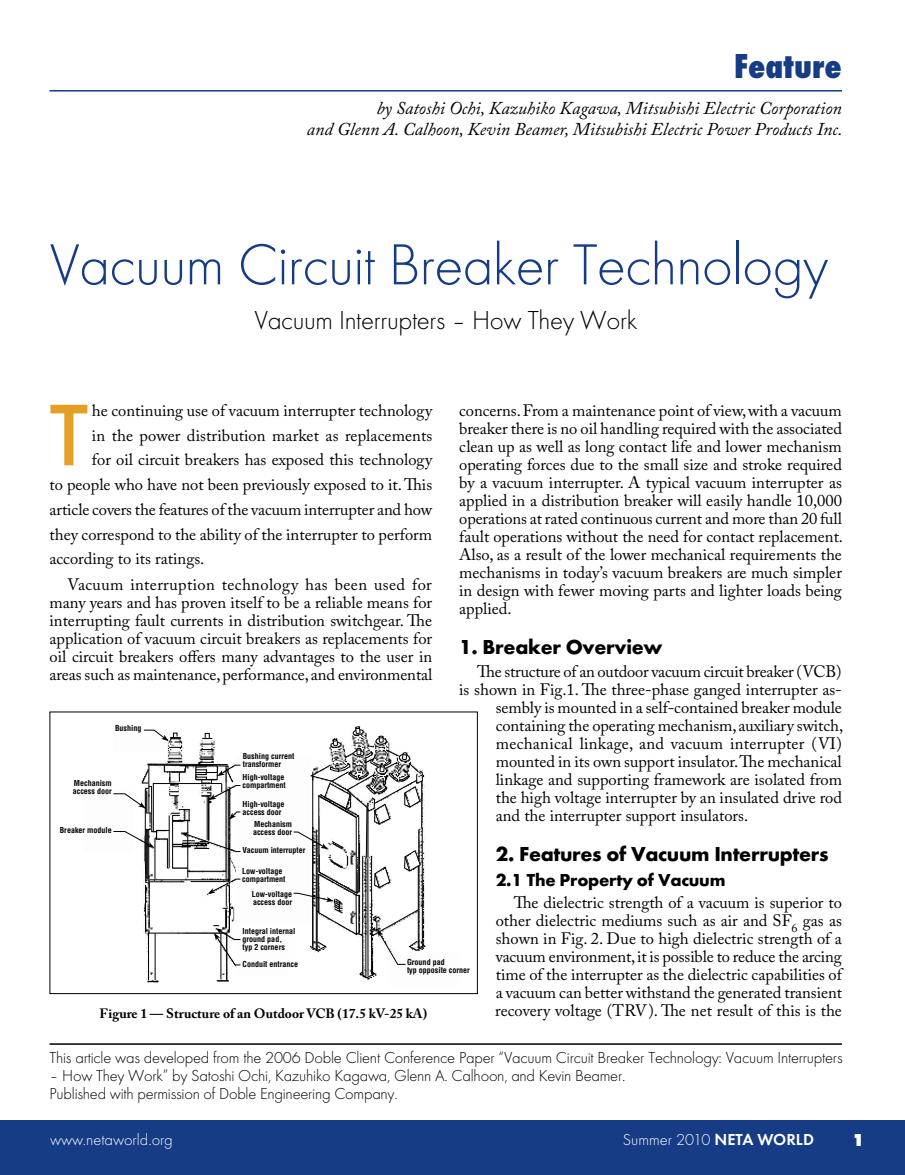
<style>
.page{position:relative;width:905px;height:1175px;background:#fff}
.page>*{position:absolute;margin:0;border:0;box-sizing:border-box;transform-origin:0 0}
.t1{font:500 90.75px "Futura TOT";color:#e4a024}
.t2{font:300 60px "Futura TOT";letter-spacing:-.015em;color:#153c85}
.t3{font:36px "Futura TOT Ext Bol Con";color:#153c85}
.t4{font:300 27px "Futura TOT";letter-spacing:-.015em;color:#000}
.t5{font:700 21px "Futura TOT";letter-spacing:-.015em;color:#000}
.t6{font:italic 18px/21px "Adobe Caslon Pro";color:#000;text-align:right}
.t7{font:700 18px "Futura TOT";letter-spacing:-.015em;color:#000}
.t8{font:700 expanded 18px "Futura TOT";color:#fff}
.t9{font:16.5px/18px "Adobe Caslon Pro";color:#000;text-align:justify}
.t10{font:300 16.5px/18px "Futura TOT";letter-spacing:-.015em;color:#000}
.t11{font:16.5px "Adobe Caslon Pro";letter-spacing:.02em;color:#000}
.t12{font:300 16.5px "Futura TOT";color:#fff}
.t13{font:700 13.5px "Adobe Caslon Pro";color:#000}
.t14{font:700 condensed 7.95px/7.9px "Helvetica";color:#000}
.s1{font-family:"Futura TOT Dem";font-weight:400}
</style>
<div class="page">
<div style="left:0;top:1120px;width:904px;height:54px;background:#153c85"></div>
<hr style="left:50px;top:90px;width:792px;height:2px;background:#153c85">
<hr style="left:50px;top:1043px;width:792px;height:1px;background:#000">
<img style="left:147px;top:732px;width:225px;height:251px">
<div style="left:236px;top:755px;width:74px;height:169px;background:#fdfdfd"></div>
<div style="left:113px;top:727px;width:54px;height:24px;background:#fdfdfd"></div>
<div style="left:236px;top:933px;width:53px;height:41px;background:#fdfdfd"></div>
<svg style="left:202px;top:733px;width:10px;height:6px"></svg>
<svg style="left:143px;top:729px;width:38px;height:12px"></svg>
<svg style="left:113px;top:758px;width:128px;height:224px"></svg>
<svg style="left:293px;top:726px;width:133px;height:252px"></svg>
<div style="left:50px;top:711px;width:428px;height:283px;border:1px solid #000"></div>
<h3 class="t3" style="left:734px;top:46px;width:109px">Feature</h3>
<p class="t6" style="left:307px;top:97px;width:537px">by Satoshi Ochi, Kazuhiko Kagawa, Mitsubishi Electric Corporation<br>and Glenn A. Calhoon, Kevin Beamer, Mitsubishi Electric Power Products Inc.</p>
<h2 class="t2" style="left:50px;top:230px;width:780px">Vacuum Circuit Breaker Technology</h2>
<h3 class="t4" style="left:254px;top:305px;width:384px">Vacuum Interrupters – How They Work</h3>
<p class="t9" style="left:459px;top:401px;width:385px">concerns. From a maintenance point of view, with a vacuum breaker there is no oil handling required with the associated clean up as well as long contact life and lower mechanism operating forces due to the small size and stroke required by a vacuum interrupter. A typical vacuum interrupter as applied in a distribution breaker will easily handle 10,000 operations at rated continuous current and more than 20 full fault operations without the need for contact replacement.<br>Also, as a result of the lower mechanical requirements the mechanisms in today’s vacuum breakers are much simpler in design with fewer moving parts and lighter loads being applied.</p>
<p class="t5" style="left:459px;top:634px;width:205px">1. Breaker Overview</p>
<p class="t9" style="left:477px;top:662px;width:366px">The structure of an outdoor vacuum circuit breaker (VCB)</p>
<p class="t9" style="left:459px;top:680px;width:384px">is shown in Fig.1. The three-phase ganged interrupter as-</p>
<p class="t9" style="left:495px;top:698px;width:348px">sembly is mounted in a self-contained breaker module</p>
<p class="t9" style="left:495px;top:716px;width:349px">containing the operating mechanism, auxiliary switch,</p>
<p class="t9" style="left:495px;top:734px;width:347px">mechanical linkage, and vacuum interrupter (VI)</p>
<p class="t9" style="left:495px;top:752px;width:347px">mounted in its own support insulator. The mechanical</p>
<p class="t9" style="left:495px;top:770px;width:348px">linkage and supporting framework are isolated from</p>
<p class="t9" style="left:495px;top:788px;width:348px">the high voltage interrupter by an insulated drive rod</p>
<p class="t9" style="left:495px;top:806px;width:254px">and the interrupter support insulators.</p>
<p class="t5" style="left:496px;top:841px;width:334px">2. Features of Vacuum Interrupters</p>
<p class="t7" style="left:496px;top:868px;width:231px">2.1 The Property of Vacuum</p>
<p class="t9" style="left:495px;top:893px;width:348px;text-indent:19px">The dielectric strength of a vacuum is superior to other dielectric mediums such as air and SF<sub>6</sub> gas as shown in Fig. 2. Due to high dielectric strength of a vacuum environment, it is possible to reduce the arcing time of the interrupter as the dielectric capabilities of a vacuum can better withstand the generated transient recovery voltage (TRV). The net result of this is the</p>
<h1 class="t1" style="left:50px;top:381px;width:40px">T</h1>
<p class="t9" style="left:92px;top:401px;width:342px">he continuing use of vacuum interrupter technology</p>
<p class="t9" style="left:92px;top:426px;width:342px">in the power distribution market as replacements</p>
<p class="t9" style="left:92px;top:450px;width:342px">for oil circuit breakers has exposed this technology</p>
<p class="t9" style="left:50px;top:475px;width:384px">to people who have not been previously exposed to it. This</p>
<p class="t9" style="left:50px;top:500px;width:384px">article covers the features of the vacuum interrupter and how</p>
<p class="t9" style="left:50px;top:525px;width:384px">they correspond to the ability of the interrupter to perform</p>
<p class="t9" style="left:50px;top:549px;width:156px">according to its ratings.</p>
<p class="t11" style="left:68px;top:574px;width:366px">Vacuum interruption technology has been used for</p>
<p class="t9" style="left:50px;top:593px;width:384px">many years and has proven itself to be a reliable means for interrupting fault currents in distribution switchgear. The application of vacuum circuit breakers as replacements for oil circuit breakers offers many advantages to the user in areas such as maintenance, performance, and environmental</p>
<p class="t14" style="left:115px;top:723px;width:28px">Bushing</p>
<p class="t14" style="left:243px;top:752px;width:53px">Bushing current transformer</p>
<p class="t14" style="left:242px;top:772px;width:45px">High-voltage compartment</p>
<p class="t14" style="left:73px;top:779px;width:40px">Mechanism access door</p>
<p class="t14" style="left:242px;top:800px;width:43px">High-voltage access door</p>
<p class="t14" style="left:253px;top:820px;width:40px">Mechanism access door</p>
<p class="t14" style="left:60px;top:826px;width:53px">Breaker module</p>
<p class="t14" style="left:242px;top:846px;width:64px">Vacuum interrupter</p>
<p class="t14" style="left:242px;top:867px;width:45px">Low-voltage compartment</p>
<p class="t14" style="left:252px;top:889px;width:42px">Low-voltage access door</p>
<p class="t14" style="left:242px;top:927px;width:54px">Integral internal ground pad,<br>typ 2 corners</p>
<p class="t14" style="left:407px;top:958px;width:64px">Ground pad<br>typ opposite corner</p>
<p class="t13" style="left:100px;top:1005px;width:329px">Figure 1 — Structure of an Outdoor VCB (17.5 kV-25 kA)</p>
<p class="t14" style="left:242px;top:959px;width:57px">Conduit entrance</p>
<p class="t10" style="left:50px;top:1048px;width:794px">This article was developed from the 2006 Doble Client Conference Paper “Vacuum Circuit Breaker Technology: Vacuum Interrupters</p>
<p class="t10" style="left:50px;top:1066px;width:577px">– How They Work” by Satoshi Ochi, Kazuhiko Kagawa, Glenn A. Calhoon, and Kevin Beamer.<br>Published with permission of Doble Engineering Company.</p>
<p class="t12" style="left:50px;top:1129px;width:124px">www.netaworld.org</p>
<p class="t12" style="left:622px;top:1129px;width:193px">Summer 2010 <span class="s1">NETA WORLD</span></p>
<p class="t8" style="left:851px;top:1128px;width:14px">1</p>
</div>
